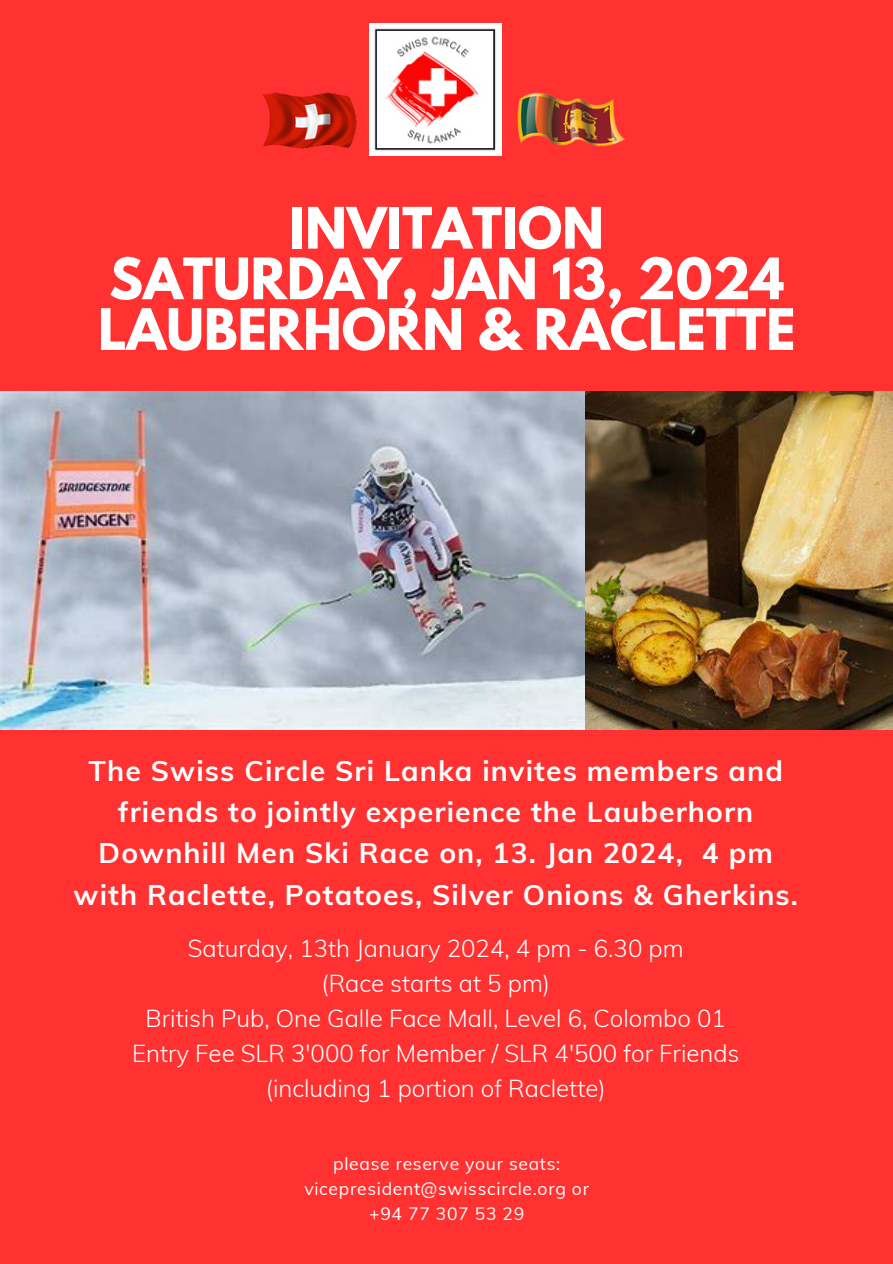
<style>
.page{position:relative;width:893px;height:1264px;background:#fff}
.page>*{position:absolute;margin:0;border:0;box-sizing:border-box;transform-origin:0 0}
.t1{font:700 50.55px "League Spartan";color:#fff}
.t2{font:700 28.35px/41.2px "Muli";letter-spacing:.04em;color:#fffefe;text-align:center}
.t3{font:300 24px "Muli";color:#fff}
.t4{font:17.55px "Muli";letter-spacing:.04em;color:#fffefe}
</style>
<div class="page">
<div style="left:0;top:0;width:892px;height:1263px;background:#ff3131"></div>
<img style="left:370px;top:23px;width:131px;height:132px">
<img style="left:262px;top:92px;width:95px;height:57px">
<img style="left:517px;top:92px;width:107px;height:55px">
<img style="left:0;top:392px;width:892px;height:337px">
<p class="t1" style="left:289px;top:203px;width:316px">INVITATION</p>
<p class="t1" style="left:109px;top:254px;width:676px">SATURDAY, JAN 13, 2024</p>
<p class="t1" style="left:98px;top:304px;width:699px">LAUBERHORN &amp; RACLETTE</p>
<p class="t2" style="left:74px;top:749px;width:726px">The Swiss Circle Sri Lanka invites members and friends to jointly experience the Lauberhorn Downhill Men Ski Race on, 13. Jan 2024, 4 pm with Raclette, Potatoes, Silver Onions &amp; Gherkins.</p>
<p class="t3" style="left:188px;top:932px;width:497px">Saturday, 13th January 2024, 4 pm - 6.30 pm</p>
<p class="t3" style="left:321px;top:967px;width:230px">(Race starts at 5 pm)</p>
<p class="t3" style="left:146px;top:1002px;width:581px">British Pub, One Galle Face Mall, Level 6, Colombo 01</p>
<p class="t3" style="left:132px;top:1037px;width:608px">Entry Fee SLR 3'000 for Member / SLR 4'500 for Friends</p>
<p class="t3" style="left:266px;top:1072px;width:341px">(including 1 portion of Raclette)</p>
<p class="t4" style="left:333px;top:1152px;width:228px">please reserve your seats:</p>
<p class="t4" style="left:304px;top:1177px;width:286px">vicepresident@swisscircle.org or</p>
<p class="t4" style="left:369px;top:1202px;width:157px">+94 77 307 53 29</p>
</div>
